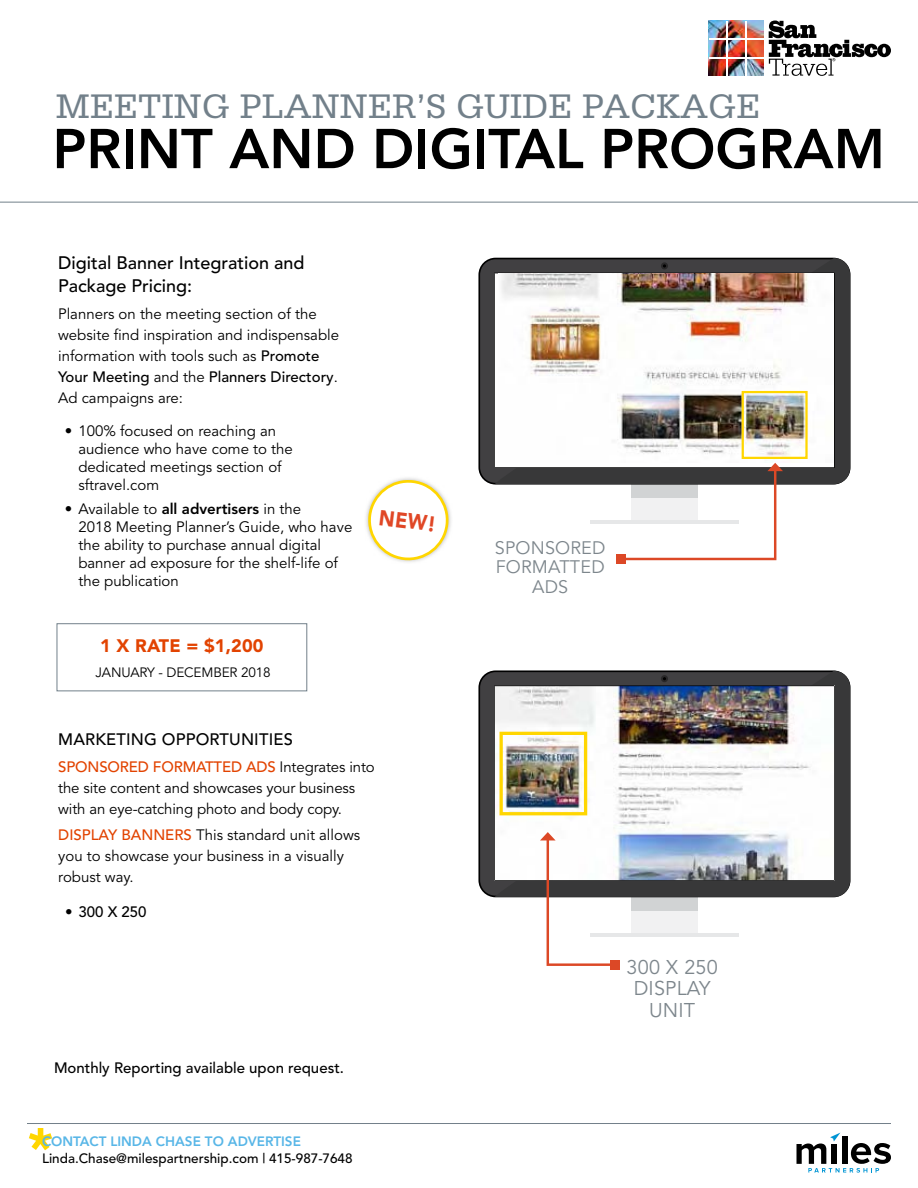
<style>
.page{position:relative;width:918px;height:1188px;background:#fff}
.page>*{position:absolute;margin:0;border:0;box-sizing:border-box;transform-origin:0 0}
.t1{font:800 55.5px "Avenir";color:#000}
.t2{font:36px "Serifa Std";color:#72808a}
.t3{font:900 21.6px "Avenir";color:#e04726;scale:.9 1}
.t4{font:19.8px/21.5px "Avenir";letter-spacing:.01em;color:#7d868c;text-align:center}
.t5{font:500 18px/22.5px "Avenir";color:#000}
.t6{font:18px/19.5px "Avenir";letter-spacing:.01em;color:#7d868c;text-align:center}
.t7{font:900 18px "Avenir";letter-spacing:.01em;color:#e24301}
.t8{font:500 16.5px "Avenir";letter-spacing:.01em;color:#000}
.t9{font:15px/21px "Avenir";color:#000}
.t10{font:500 15px "Avenir";color:#000}
.t11{font:500 13.5px "Avenir";color:#000}
.t12{font:800 13.5px "Avenir";color:#58b6e7}
.t13{font:13.5px "Avenir";letter-spacing:-.01em;color:#000}
.s1{font-weight:500}
.s2{font-weight:800}
.s3{font-weight:500;color:#e24301}
</style>
<div class="page">
<svg style="left:29px;top:1128px;width:23px;height:22px"></svg>
<svg style="left:797px;top:1133px;width:94px;height:40px"></svg>
<hr style="left:27px;top:1123px;width:864px;height:1px;background:#72808a">
<img style="left:709px;top:21px;width:55px;height:55px">
<hr style="left:726px;top:21px;width:2px;height:55px;background:#fff">
<hr style="left:745px;top:21px;width:1px;height:55px;background:#fff">
<hr style="left:709px;top:38px;width:55px;height:2px;background:#fff">
<hr style="left:709px;top:57px;width:55px;height:1px;background:#fff">
<svg style="left:769px;top:21px;width:122px;height:55px"></svg>
<hr style="left:0;top:202px;width:918px;height:1px;background:#72808a">
<hr style="left:590px;top:520px;width:149px;height:4px;background:#e6e7e8">
<svg style="left:486px;top:258px;width:364px;height:226px;background:#3b3b3c"></svg>
<svg style="left:494px;top:273px;width:341px;height:195px"></svg>
<svg style="left:661px;top:262px;width:7px;height:7px"></svg>
<img style="left:498px;top:274px;width:336px;height:188px">
<img style="left:498px;top:273px;width:336px;height:1px">
<div style="left:616px;top:554px;width:10px;height:10px;background:#dc4826"></div>
<img style="left:618px;top:390px;width:191px;height:171px">
<div style="left:631px;top:897px;width:67px;height:36px;background:#f1f1f2"></div>
<hr style="left:590px;top:933px;width:149px;height:4px;background:#e6e7e8">
<div style="left:631px;top:897px;width:67px;height:13px;background:#d1d3d4"></div>
<svg style="left:486px;top:671px;width:364px;height:226px;background:#3b3b3c"></svg>
<img style="left:494px;top:685px;width:341px;height:196px">
<svg style="left:661px;top:675px;width:7px;height:7px"></svg>
<img style="left:498px;top:730px;width:91px;height:87px">
<div style="left:610px;top:960px;width:10px;height:10px;background:#dc4826"></div>
<svg style="left:540px;top:832px;width:78px;height:134px"></svg>
<div style="left:57px;top:624px;width:250px;height:67px;border:1px solid #72808a"></div>
<svg style="left:366px;top:478px;width:85px;height:84px"></svg>
<h2 class="t2" style="left:56px;top:86px;width:706px">MEETING PLANNER’S GUIDE PACKAGE</h2>
<h1 class="t1" style="left:53px;top:116px;width:834px">PRINT AND DIGITAL PROGRAM</h1>
<p class="t5" style="left:58px;top:252px;width:248px">Digital Banner Integration and<br>Package Pricing:</p>
<p class="t9" style="left:58px;top:303px;width:283px">Planners on the meeting section of the website find inspiration and indispensable information with tools such as <span class="s1">Promote Your Meeting</span> and the <span class="s1">Planners Directory</span>.<br>Ad campaigns are:</p>
<p class="t9" style="left:78px;top:422px;width:216px;line-height:18px;text-indent:-14px">• 100% focused on reaching an audience who have come to the dedicated meetings section of sftravel.com</p>
<p class="t9" style="left:78px;top:501px;width:275px;line-height:18px;text-indent:-14px">• Available to <span class="s2">all advertisers</span> in the<br>2018 Meeting Planner’s Guide, who have the ability to purchase annual digital banner ad exposure for the shelf-life of the publication</p>
<p class="t7" style="left:100px;top:635px;width:165px">1 X RATE = $1,200</p>
<p class="t13" style="left:96px;top:665px;width:177px">JANUARY - DECEMBER 2018</p>
<h3 class="t3" style="left:381px;top:504px;width:65px;rotate:7deg">NEW!</h3>
<p class="t8" style="left:58px;top:729px;width:236px">MARKETING OPPORTUNITIES</p>
<p class="t9" style="left:58px;top:756px;width:318px"><span class="s3">SPONSORED FORMATTED ADS</span> Integrates into the site content and showcases your business with an eye-catching photo and body copy.</p>
<p class="t9" style="left:58px;top:825px;width:303px"><span class="s3">DISPLAY BANNERS</span> This standard unit allows you to showcase your business in a visually robust way.</p>
<p class="t10" style="left:65px;top:903px;width:83px">• 300 X 250</p>
<p class="t10" style="left:54px;top:1059px;width:292px">Monthly Reporting available upon request.</p>
<p class="t12" style="left:42px;top:1134px;width:260px">CONTACT LINDA CHASE TO ADVERTISE</p>
<p class="t11" style="left:42px;top:1150px;width:312px">Linda.Chase@milespartnership.com | 415-987-7648</p>
<p class="t6" style="left:495px;top:538px;width:112px">SPONSORED<br>FORMATTED<br>ADS</p>
<h3 class="t4" style="left:627px;top:957px;width:93px">300 X 250<br>DISPLAY<br>UNIT</h3>
</div>
